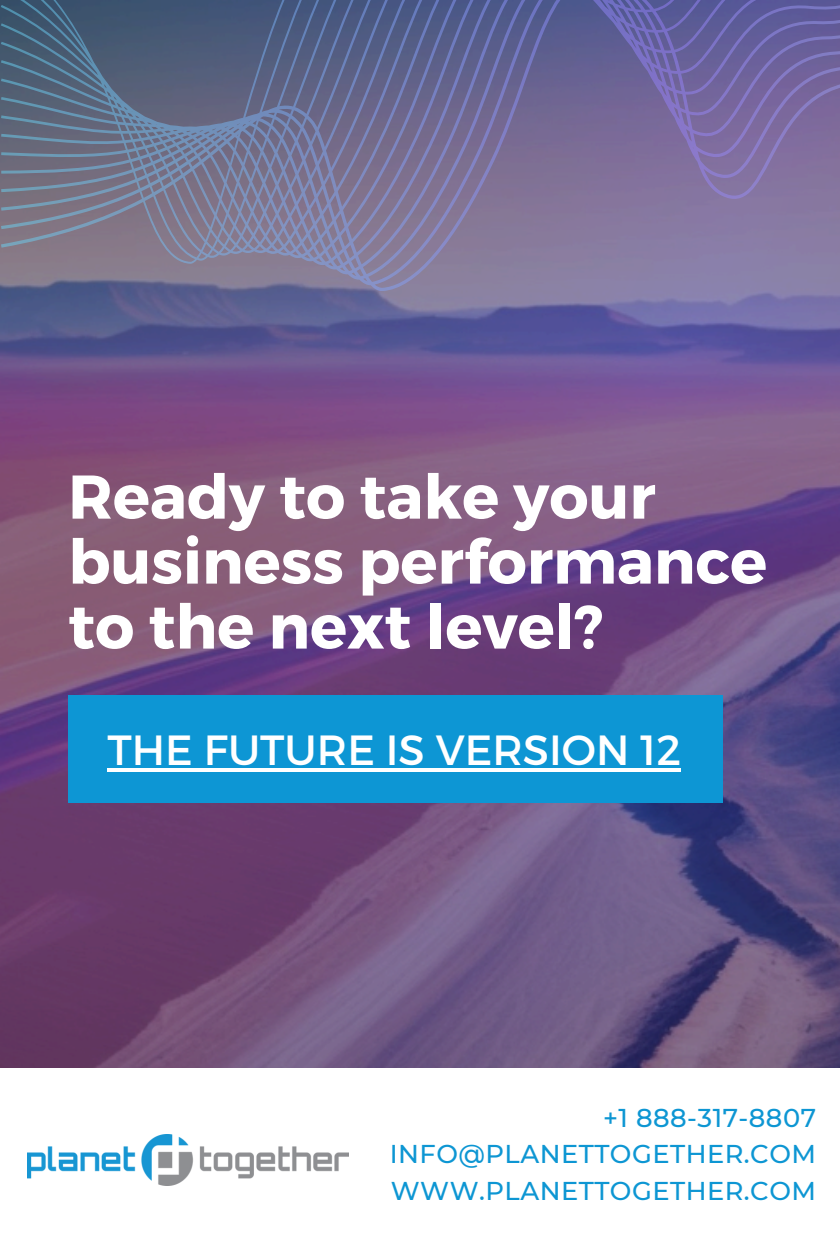
<style>
.page{position:relative;width:840px;height:1260px;background:#fff}
.page>*{position:absolute;margin:0;border:0;box-sizing:border-box;transform-origin:0 0}
.t1{font:700 61.6px/64.9px "Montserrat";color:#fff}
.t2{font:42.18px "Montserrat";color:#fff}
.t3{font:500 25.72px "Montserrat";letter-spacing:.02em;color:#0d96d3}
</style>
<div class="page">
<img style="left:0;top:0;width:840px;height:1068px">
<div style="left:68px;top:695px;width:654px;height:107px;background:#0d96d4"></div>
<img style="left:27px;top:1134px;width:321px;height:51px">
<hr style="left:108px;top:768px;width:573px;height:4px;background:#fff">
<svg style="left:1px;top:0;width:839px;height:291px;background:#716f95"></svg>
<p class="t1" style="left:68px;top:461px;width:700px">Ready to take your business performance to the next level?</p>
<p class="t2" style="left:108px;top:723px;width:575px">THE FUTURE IS VERSION 12</p>
<p class="t3" style="left:603px;top:1102px;width:214px">+1 888-317-8807</p>
<h2 class="t3" style="left:390px;top:1138px;width:428px">INFO@PLANETTOGETHER.COM</h2>
<h1 class="t3" style="left:391px;top:1175px;width:427px">WWW.PLANETTOGETHER.COM</h1>
</div>
